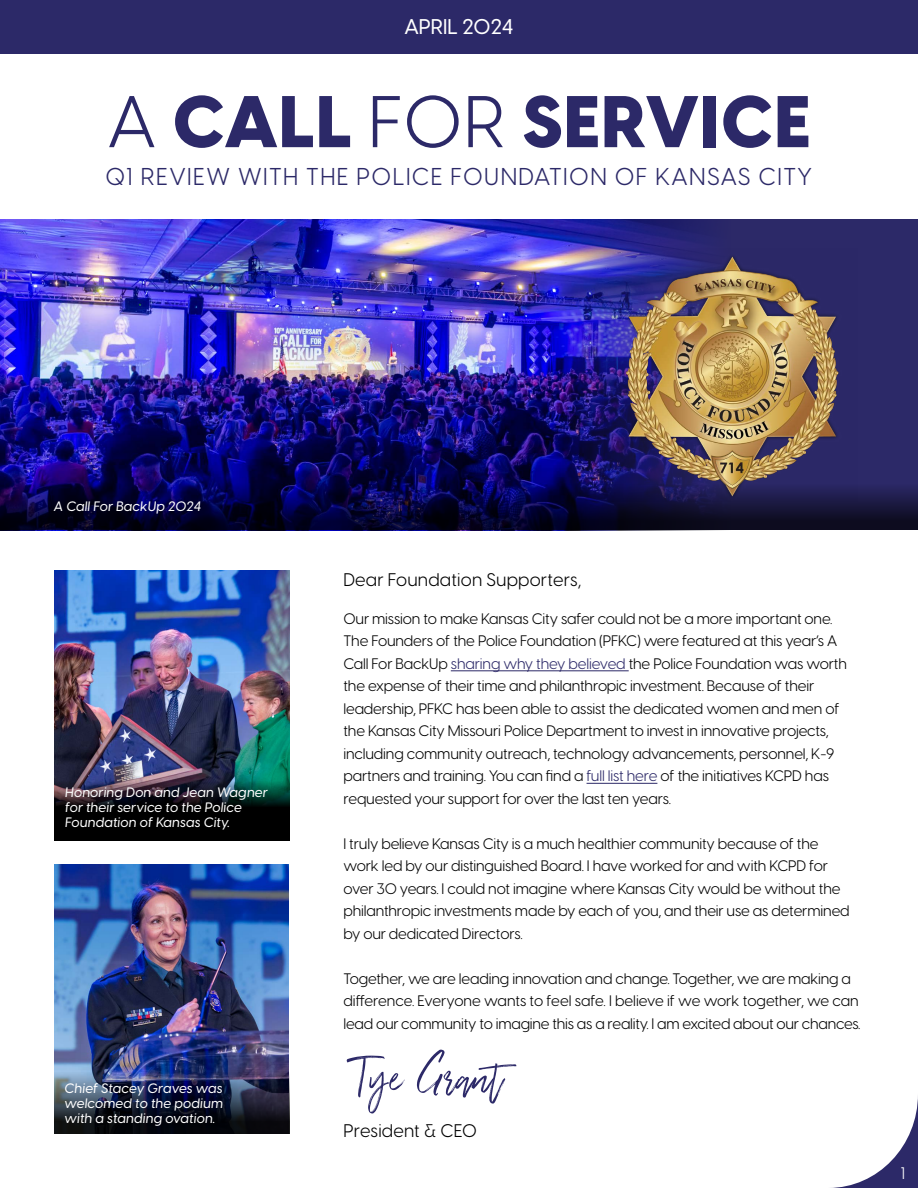
<style>
.page{position:relative;width:918px;height:1188px;background:#fff}
.page>*{position:absolute;margin:0;border:0;box-sizing:border-box;transform-origin:0 0}
.t1{font:75px "Wilderness Typeface";letter-spacing:.01em;color:#2c2968}
.t2{font:800 72px "Visby CF";letter-spacing:.02em;color:#2c2968}
.t3{font:24px "Visby CF";letter-spacing:.06em;color:#2c2968}
.t4{font:500 21px "Visby CF";color:#fff}
.t5{font:18px "Visby CF";letter-spacing:.01em;color:#000}
.t6{font:16.5px "Visby CF";color:#fff}
.t7{font:15px/22.5px "Visby CF";letter-spacing:-.01em;color:#000}
.t8{font:italic 500 13.5px/15px "Visby CF";letter-spacing:.01em;color:#fff;text-align:justify}
.s1{font-weight:400}
.s2{color:#2c2968}
</style>
<div class="page">
<div style="left:420px;top:219px;width:498px;height:311px;background:#2c2968"></div>
<hr style="left:451px;top:670px;width:178px;height:1px;background:#2c2968">
<hr style="left:587px;top:783px;width:70px;height:1px;background:#2c2968">
<img style="left:54px;top:570px;width:236px;height:187px">
<img style="left:54px;top:864px;width:235px;height:205px">
<img style="left:0;top:219px;width:705px;height:263px">
<img style="left:54px;top:1069px;width:236px;height:65px">
<svg style="left:0;top:482px;width:918px;height:48px;background:#070637"></svg>
<div style="left:0;top:0;width:918px;height:54px;background:#2c2968"></div>
<svg style="left:831px;top:1096px;width:87px;height:92px"></svg>
<img style="left:54px;top:757px;width:236px;height:83px">
<img style="left:604px;top:248px;width:254px;height:253px">
<h3 class="t4" style="left:404px;top:11px;width:111px">APRIL 2024</h3>
<h2 class="t2" style="left:107px;top:64px;width:705px"><span class="s1">A</span> CALL <span class="s1">FOR</span> SERVICE</h2>
<h3 class="t3" style="left:106px;top:158px;width:708px">Q1 REVIEW WITH THE POLICE FOUNDATION OF KANSAS CITY</h3>
<p class="t8" style="left:54px;top:498px;width:149px">A Call For BackUp 2024</p>
<p class="t8" style="left:65px;top:784px;width:204px;text-align:left">Honoring Don and Jean Wagner for their service to the Police<br>Foundation of Kansas City.</p>
<p class="t8" style="left:65px;top:1080px;width:160px">Chief Stacey Graves was welcomed to the podium with a standing ovation.</p>
<p class="t5" style="left:343px;top:567px;width:239px">Dear Foundation Supporters,</p>
<p class="t7" style="left:343px;top:606px;width:505px">Our mission to make Kansas City safer could not be a more important one.<br>The Founders of the Police Foundation (PFKC) were featured at this year’s A Call For BackUp <span class="s2">sharing why they believed</span> the Police Foundation was worth the expense of their time and philanthropic investment. Because of their leadership, PFKC has been able to assist the dedicated women and men of the Kansas City Missouri Police Department to invest in innovative projects, including community outreach, technology advancements, personnel, K-9 partners and training. You can find a <span class="s2">full list here</span> of the initiatives KCPD has requested your support for over the last ten years.</p>
<p class="t7" style="left:343px;top:831px;width:508px">I truly believe Kansas City is a much healthier community because of the work led by our distinguished Board. I have worked for and with KCPD for over 30 years. I could not imagine where Kansas City would be without the philanthropic investments made by each of you, and their use as determined by our dedicated Directors.</p>
<p class="t7" style="left:343px;top:966px;width:519px">Together, we are leading innovation and change. Together, we are making a difference. Everyone wants to feel safe. I believe if we work together, we can lead our community to imagine this as a reality. I am excited about our chances.</p>
<h1 class="t1" style="left:355px;top:1041px;width:150px">Tye Grant</h1>
<p class="t5" style="left:343px;top:1117px;width:135px">President &amp; CEO</p>
<p class="t6" style="left:901px;top:1160px;width:6px">1</p>
</div>
